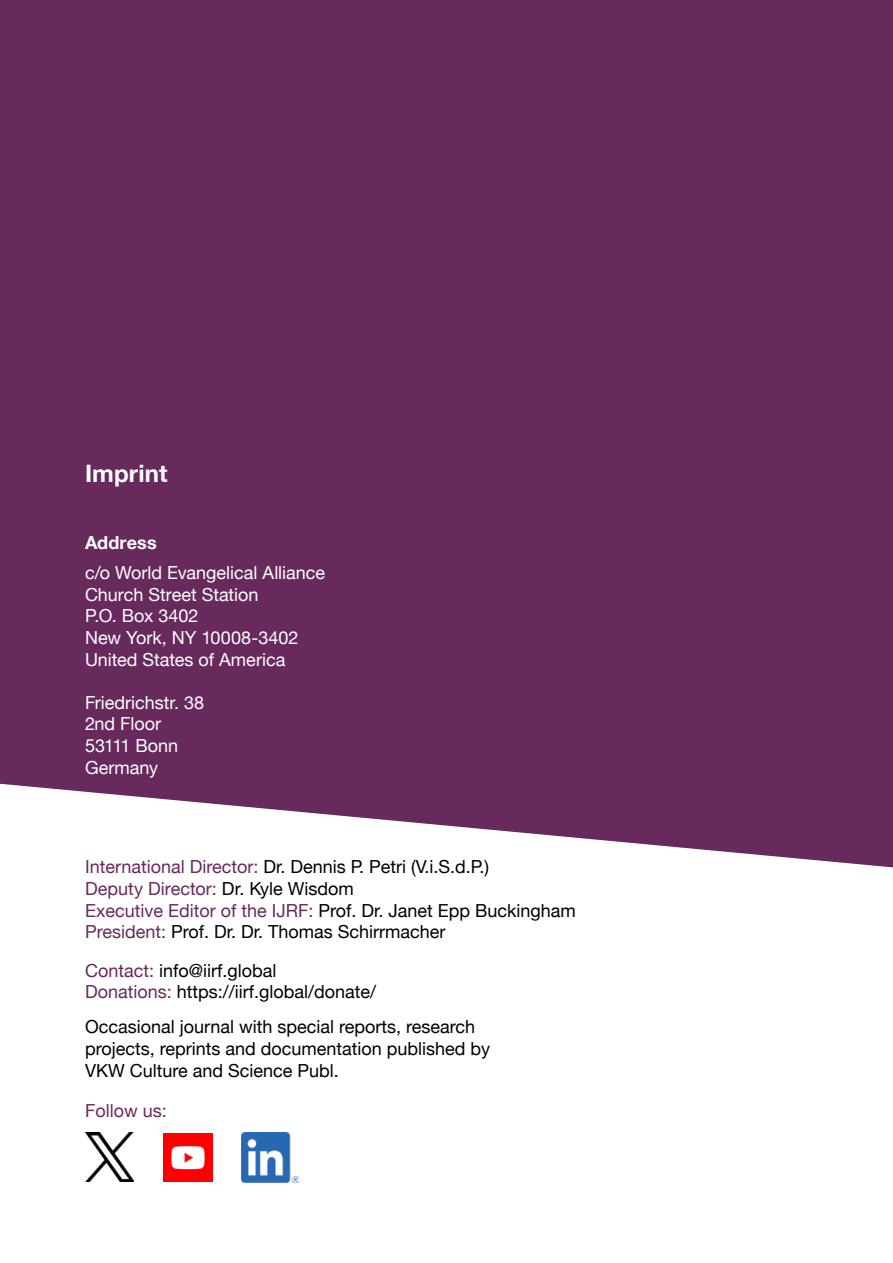
<style>
.page{position:relative;width:893px;height:1263px;background:#fff}
.page>*{position:absolute;margin:0;border:0;box-sizing:border-box;transform-origin:0 0}
.t1{font:700 24px "Helvetica Neue";letter-spacing:.005em;color:#fff}
.t2{font:18px/21.6px "Helvetica Neue";color:#000}
.t3{font:18px/21.6px "Helvetica Neue";color:#fff}
.t4{font:18px "Helvetica Neue";color:#68295c}
.t5{font:700 18px "Helvetica Neue";letter-spacing:.01em;color:#fff}
.s1{color:#68295c}
</style>
<div class="page">
<div style="left:0;top:0;width:893px;height:868px;background:#68295c"></div>
<img style="left:86px;top:1133px;width:48px;height:48px">
<img style="left:163px;top:1133px;width:49px;height:48px">
<img style="left:241px;top:1133px;width:58px;height:49px">
<h1 class="t1" style="left:85px;top:455px;width:84px">Imprint</h1>
<p class="t5" style="left:85px;top:529px;width:73px">Address</p>
<p class="t3" style="left:85px;top:563px;width:242px">c/o World Evangelical Alliance<br>Church Street Station<br>P.O. Box 3402<br>New York, NY 10008-3402<br>United States of America</p>
<p class="t3" style="left:85px;top:693px;width:121px">Friedrichstr. 38<br>2nd Floor<br>53111 Bonn<br>Germany</p>
<p class="t2" style="left:85px;top:857px;width:492px"><span class="s1">International Director:</span> Dr. Dennis P. Petri (V.i.S.d.P.)<br><span class="s1">Deputy Director:</span> Dr. Kyle Wisdom<br><span class="s1">Executive Editor of the IJRF:</span> Prof. Dr. Janet Epp Buckingham <span class="s1">President:</span> Prof. Dr. Dr. Thomas Schirrmacher</p>
<p class="t2" style="left:85px;top:961px;width:293px"><span class="s1">Contact:</span> info@iirf.global<br><span class="s1">Donations:</span> https://iirf.global/donate/</p>
<p class="t2" style="left:85px;top:1017px;width:407px">Occasional journal with special reports, research projects, reprints and documentation published by<br>VKW Culture and Science Publ.</p>
<p class="t4" style="left:85px;top:1098px;width:83px">Follow us:</p>
</div>
